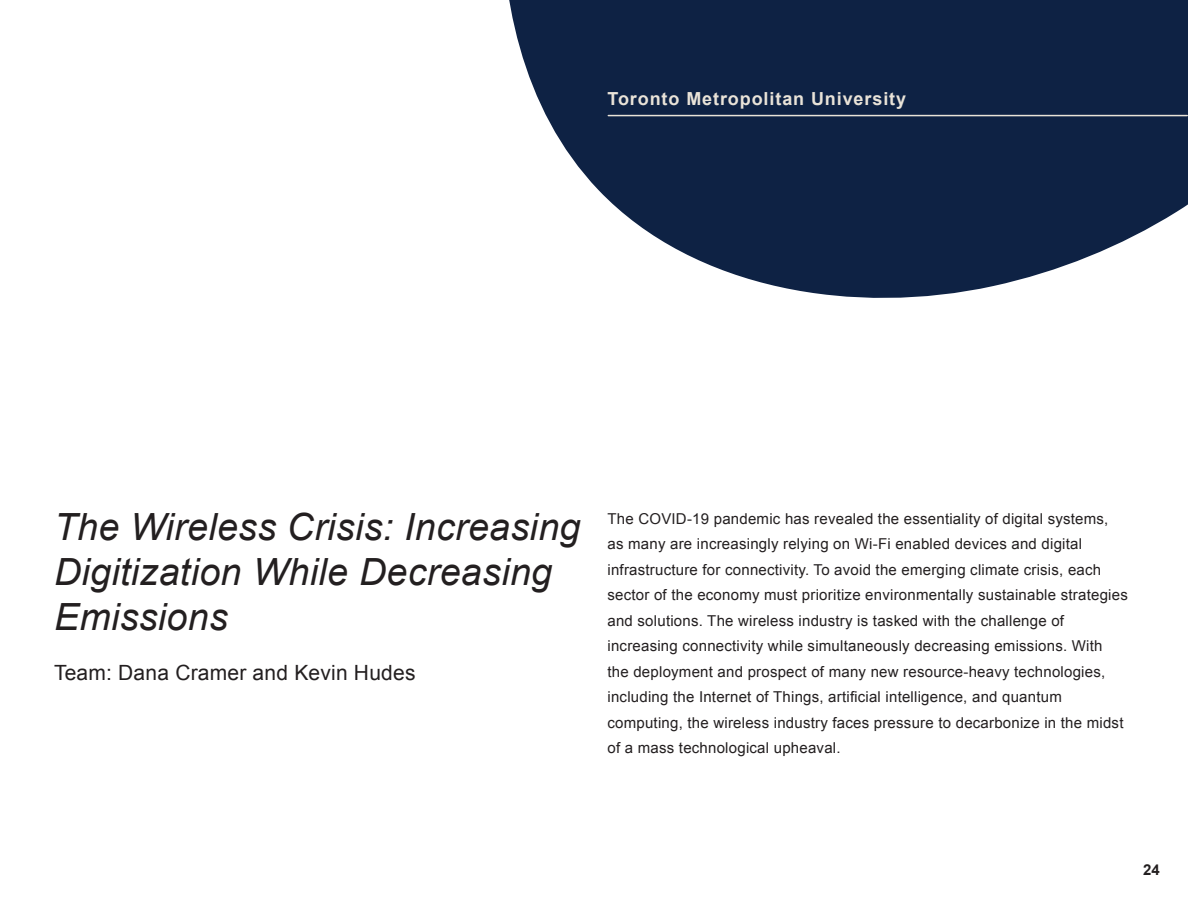
<style>
.page{position:relative;width:1188px;height:918px;background:#fff}
.page>*{position:absolute;margin:0;border:0;box-sizing:border-box;transform-origin:0 0}
.Project_Title{font:italic 37.5px/45px "Arial";letter-spacing:.01em;color:#231f20}
.t1{font:21px "Arial";letter-spacing:.01em;color:#231f20}
.t2{font:700 18px "Arial";letter-spacing:.05em;color:#e9e3d8}
.t3{font:15px/25.5px "Arial";letter-spacing:.015em;color:#231f20}
.t4{font:700 15px "Arial";color:#231f20}
</style>
<div class="page">
<svg style="left:509px;top:0;width:679px;height:298px;fill:#0e2244"></svg>
<hr style="left:608px;top:115px;width:579px;height:1px;background:#e9e3d8">
<p class="t2" style="left:608px;top:86px;width:300px">Toronto Metropolitan University</p>
<p class="Project_Title" style="left:54px;top:505px;width:528px">The Wireless Crisis: Increasing<br>Digitization While Decreasing<br>Emissions</p>
<p class="t1" style="left:54px;top:659px;width:363px">Team: Dana Cramer and Kevin Hudes</p>
<p class="t3" style="left:608px;top:506px;width:522px">The COVID-19 pandemic has revealed the essentiality of digital systems, as many are increasingly relying on Wi-Fi enabled devices and digital infrastructure for connectivity. To avoid the emerging climate crisis, each sector of the economy must prioritize environmentally sustainable strategies and solutions. The wireless industry is tasked with the challenge of increasing connectivity while simultaneously decreasing emissions. With<br>the deployment and prospect of many new resource-heavy technologies, including the Internet of Things, artificial intelligence, and quantum computing, the wireless industry faces pressure to decarbonize in the midst of a mass technological upheaval.</p>
<p class="t4" style="left:1143px;top:860px;width:18px">24</p>
</div>
